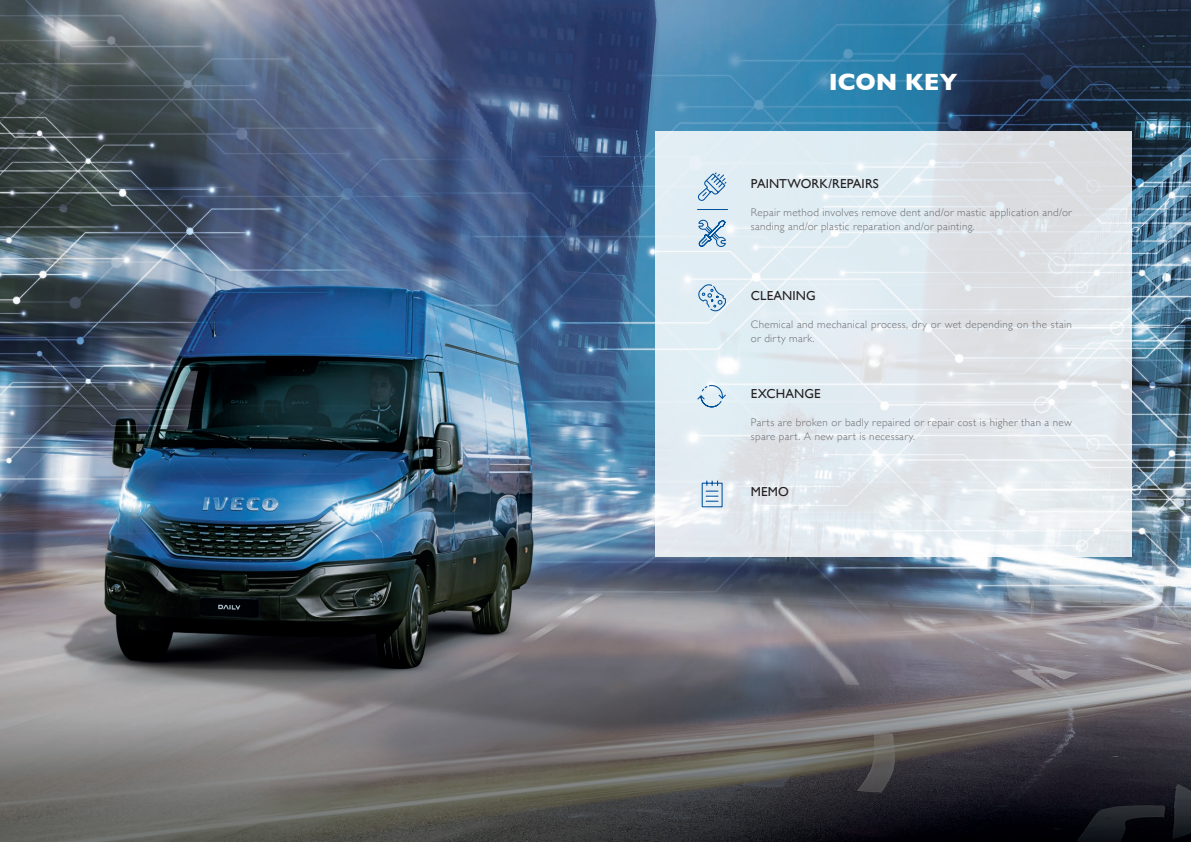
<style>
.page{position:relative;width:1191px;height:842px;background:#fff}
.page>*{position:absolute;margin:0;border:0;box-sizing:border-box;transform-origin:0 0}
.t1{font:700 24px "Gill Sans";letter-spacing:-.005em;color:#fff}
.t2{font:13px "Gill Sans";letter-spacing:.005em;color:#231f20}
.t3{font:300 11px/14px "Gill Sans";letter-spacing:.03em;color:#6c6d70}
</style>
<div class="page">
<img style="left:0;top:0;width:1191px;height:842px">
<svg style="left:655px;top:131px;width:476px;height:425px;background:#e2e9ee"></svg>
<hr style="left:697px;top:209px;width:31px;height:1px;background:#01519b">
<svg style="left:696px;top:171px;width:31px;height:31px"></svg>
<svg style="left:697px;top:217px;width:30px;height:31px"></svg>
<svg style="left:697px;top:283px;width:29px;height:30px"></svg>
<svg style="left:696px;top:384px;width:31px;height:24px"></svg>
<svg style="left:701px;top:480px;width:22px;height:28px"></svg>
<h1 class="t1" style="left:829px;top:63px;width:130px">ICON KEY</h1>
<p class="t2" style="left:751px;top:176px;width:129px">PAINTWORK/REPAIRS</p>
<p class="t3" style="left:751px;top:205px;width:322px">Repair method involves remove dent and/or mastic application and/or sanding and/or plastic reparation and/or painting.</p>
<p class="t2" style="left:751px;top:288px;width:66px">CLEANING</p>
<p class="t3" style="left:751px;top:317px;width:322px">Chemical and mechanical process, dry or wet depending on the stain or dirty mark.</p>
<p class="t2" style="left:751px;top:386px;width:71px">EXCHANGE</p>
<p class="t3" style="left:751px;top:415px;width:322px">Parts are broken or badly repaired or repair cost is higher than a new spare part. A new part is necessary.</p>
<p class="t2" style="left:751px;top:484px;width:39px">MEMO</p>
</div>
